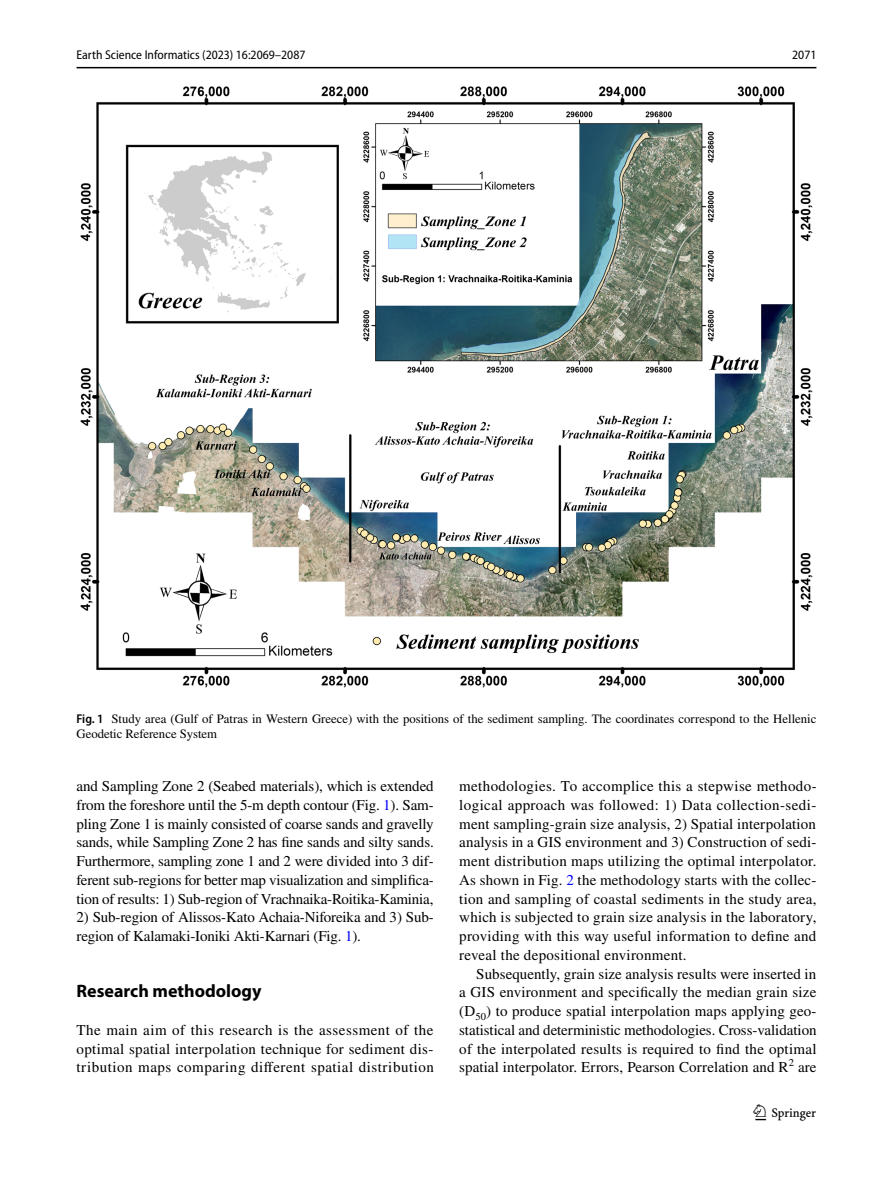
<style>
.page{position:relative;width:893px;height:1187px;background:#fff}
.page>*{position:absolute;margin:0;border:0;box-sizing:border-box;transform-origin:0 0}
.t1{font:22.5px "Springnew Regular 3";color:#000}
.t2{font:700 18px "Myriad Pro";color:#000}
.t3{font:15px/18.8px "STIX";letter-spacing:.005em;color:#000;text-align:justify}
.t4{font:12.75px/15px "STIX";color:#000}
.t5{font:semi-condensed 12.75px "Myriad Pro";color:#000}
.s1{font-family:"Myriad Pro";font-weight:600;font-stretch:semi-condensed}
.s2{color:#00f}
</style>
<div class="page">
<hr style="left:77px;top:67px;width:739px;height:1px;background:#000">
<img style="left:81px;top:87px;width:731px;height:600px">
<p class="t5" style="left:77px;top:48px;width:230px">Earth Science Informatics (2023) 16:2069–2087</p>
<p class="t5" style="left:792px;top:48px;width:26px">2071</p>
<p class="t4" style="left:77px;top:711px;width:741px"><span class="s1">Fig. 1</span> Study area (Gulf of Patras in Western Greece) with the positions of the sediment sampling. The coordinates correspond to the Hellenic<br>Geodetic Reference System</p>
<p class="t3" style="left:77px;top:777px;width:359px">and Sampling Zone 2 (Seabed materials), which is extended from the foreshore until the 5-m depth contour (Fig. <span class="s2">1</span>). Sam&shy;pling Zone 1 is mainly consisted of coarse sands and gravelly sands, while Sampling Zone 2 has fine sands and silty sands.<br>Furthermore, sampling zone 1 and 2 were divided into 3 dif&shy;ferent sub-regions for better map visualization and simplifica&shy;tion of results: 1) Sub-region of Vrachnaika-Roitika-Kaminia,</p>
<p class="t3" style="left:77px;top:908px;width:359px">2) Sub-region of Alissos-Kato Achaia-Niforeika and 3) Sub&shy;region of Kalamaki-Ioniki Akti-Karnari (Fig. <span class="s2">1</span>).</p>
<p class="t2" style="left:77px;top:979px;width:187px">Research methodology</p>
<p class="t3" style="left:77px;top:1021px;width:359px">The main aim of this research is the assessment of the optimal spatial interpolation technique for sediment dis&shy;tribution maps comparing different spatial distribution</p>
<p class="t3" style="left:459px;top:777px;width:359px">methodologies. To accomplice this a stepwise methodo&shy;logical approach was followed: 1) Data collection-sedi&shy;ment sampling-grain size analysis, 2) Spatial interpolation analysis in a GIS environment and 3) Construction of sedi&shy;ment distribution maps utilizing the optimal interpolator.<br>As shown in Fig. <span class="s2">2</span> the methodology starts with the collec&shy;tion and sampling of coastal sediments in the study area, which is subjected to grain size analysis in the laboratory, providing with this way useful information to define and reveal the depositional environment.</p>
<p class="t3" style="left:459px;top:965px;width:359px;text-indent:17px">Subsequently, grain size analysis results were inserted in a GIS environment and specifically the median grain size (D<sub>50</sub>) to produce spatial interpolation maps applying geo&shy;statistical and deterministic methodologies. Cross-validation of the interpolated results is required to find the optimal spatial interpolator. Errors, Pearson Correlation and R<sup>2</sup> are</p>
<h1 class="t1" style="left:755px;top:1104px;width:62px">1 3</h1>
</div>
